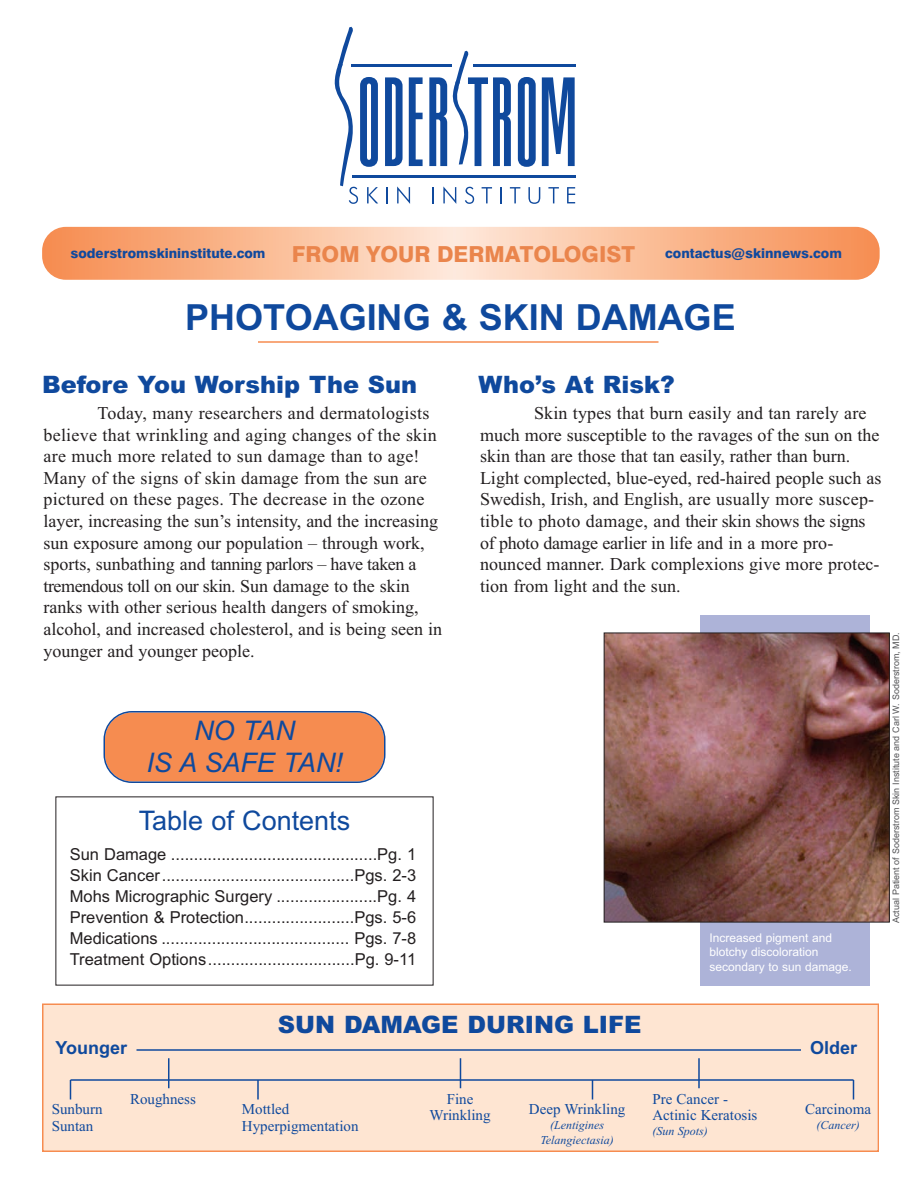
<style>
.page{position:relative;width:918px;height:1188px;background:#fff}
.page>*{position:absolute;margin:0;border:0;box-sizing:border-box;transform-origin:0 0}
.t1{font:700 36px "Arial";color:#0f499d}
.t2{font:600 27px "Franklin Gothic";color:#f68c50}
.t3{font:italic 27px/32.4px "Arial";color:#0f499d;text-align:center}
.t4{font:27px "Arial";color:#0f499d}
.t5{font:900 24px "Arial";color:#0f499d}
.t6{font:800 22.05px "Swiss 721 BT";color:#ea854c}
.t7{font:21px "Poor Richard";letter-spacing:-.05em;color:#0f499d}
.t8{font:18px/21.6px "Times New Roman";color:#231f20}
.t9{font:700 18px "Arial";color:#0f499d}
.t10{font:16.5px/21px "Arial";color:#231f20;text-align:justify}
.t11{font:15px/16.5px "Times New Roman";color:#0f499d}
.t12{font:800 13.5px "Swiss 721 BT";color:#10499e}
.t13{font:12px/14.4px "Arial";color:#fff}
.t14{font:italic 12px/15px "Times New Roman";color:#0f499d;text-align:center}
.t15{font:9px "Arial";color:#535355}
</style>
<div class="page">
<div style="left:44px;top:1005px;width:834px;height:145px;background:#fee5d2"></div>
<div style="left:42px;top:1004px;width:837px;height:148px;border:2px solid #f68c50"></div>
<div style="left:700px;top:615px;width:170px;height:371px;background:#adb3d8"></div>
<img style="left:606px;top:635px;width:282px;height:285px">
<div style="left:604px;top:633px;width:286px;height:289px;border:1px solid #231f20"></div>
<svg style="left:104px;top:711px;width:282px;height:72px"></svg>
<hr style="left:136px;top:1049px;width:665px;height:2px;background:#0f499d">
<hr style="left:70px;top:1079px;width:784px;height:2px;background:#0f499d">
<svg style="left:70px;top:1081px;width:1px;height:18px"></svg>
<svg style="left:257px;top:1080px;width:2px;height:19px"></svg>
<svg style="left:592px;top:1081px;width:1px;height:18px"></svg>
<svg style="left:853px;top:1081px;width:1px;height:18px"></svg>
<hr style="left:168px;top:1058px;width:1px;height:30px;background:#0f499d">
<hr style="left:460px;top:1058px;width:1px;height:30px;background:#0f499d">
<hr style="left:698px;top:1058px;width:2px;height:30px;background:#0f499d">
<hr style="left:258px;top:341px;width:400px;height:2px;background:#f68c50">
<svg style="left:385px;top:77px;width:18px;height:89px"></svg>
<svg style="left:409px;top:77px;width:14px;height:89px"></svg>
<svg style="left:429px;top:77px;width:18px;height:89px"></svg>
<svg style="left:453px;top:50px;width:58px;height:116px"></svg>
<svg style="left:518px;top:77px;width:18px;height:90px"></svg>
<svg style="left:542px;top:77px;width:33px;height:89px"></svg>
<svg style="left:335px;top:27px;width:43px;height:177px"></svg>
<svg style="left:386px;top:187px;width:1px;height:16px"></svg>
<svg style="left:397px;top:186px;width:13px;height:18px"></svg>
<svg style="left:432px;top:187px;width:2px;height:16px"></svg>
<svg style="left:443px;top:186px;width:13px;height:18px"></svg>
<svg style="left:465px;top:187px;width:9px;height:17px"></svg>
<svg style="left:482px;top:187px;width:10px;height:16px"></svg>
<svg style="left:500px;top:187px;width:2px;height:16px"></svg>
<svg style="left:510px;top:187px;width:10px;height:16px"></svg>
<svg style="left:528px;top:187px;width:12px;height:17px"></svg>
<svg style="left:548px;top:187px;width:11px;height:16px"></svg>
<svg style="left:567px;top:187px;width:8px;height:16px"></svg>
<hr style="left:352px;top:175px;width:224px;height:3px;background:#0f499d">
<hr style="left:473px;top:64px;width:103px;height:2px;background:#0f499d">
<hr style="left:352px;top:64px;width:100px;height:2px;background:#0f499d">
<svg style="left:42px;top:227px;width:838px;height:53px"></svg>
<p class="t7" style="left:52px;top:242px;width:225px">SoderstromSkinInstitute.com</p>
<p class="t2" style="left:315px;top:236px;width:296px">From Your Dermatologist</p>
<p class="t7" style="left:693px;top:242px;width:179px">contactus@skinnews.com</p>
<p class="t1" style="left:185px;top:294px;width:552px">PHOTOAGING &amp; SKIN DAMAGE</p>
<p class="t12" style="left:70px;top:245px;width:196px">soderstromskininstitute.com</p>
<p class="t6" style="left:292px;top:241px;width:345px">FROM YOUR DERMATOLOGIST</p>
<p class="t12" style="left:665px;top:245px;width:178px">contactus@skinnews.com</p>
<p class="t5" style="left:42px;top:367px;width:377px">Before You Worship The Sun</p>
<p class="t5" style="left:479px;top:367px;width:198px">Who’s At Risk?</p>
<p class="t8" style="left:44px;top:402px;width:400px;text-indent:54px">Today, many researchers and dermatologists believe that wrinkling and aging changes of the skin are much more related to sun damage than to age!<br>Many of the signs of skin damage from the sun are pictured on these pages. The decrease in the ozone layer, increasing the sun’s intensity, and the increasing sun exposure among our population – through work, sports, sunbathing and tanning parlors – have taken a tremendous toll on our skin. Sun damage to the skin ranks with other serious health dangers of smoking, alcohol, and increased cholesterol, and is being seen in younger and younger people.</p>
<p class="t8" style="left:480px;top:402px;width:403px;text-indent:54px">Skin types that burn easily and tan rarely are much more susceptible to the ravages of the sun on the skin than are those that tan easily, rather than burn.<br>Light complected, blue-eyed, red-haired people such as Swedish, Irish, and English, are usually more suscep&shy;tible to photo damage, and their skin shows the signs of photo damage earlier in life and in a more pro&shy;nounced manner. Dark complexions give more protec&shy;tion from light and the sun.</p>
<p class="t3" style="left:146px;top:714px;width:199px">NO TAN<br>IS A SAFE TAN!</p>
<p class="t4" style="left:139px;top:803px;width:213px">Table of Contents</p>
<p class="t10" style="left:70px;top:844px;width:348px">Sun Damage .............................................Pg. 1<br>Skin Cancer..........................................Pgs. 2-3<br>Mohs Micrographic Surgery ......................Pg. 4<br>Prevention &amp; Protection........................Pgs. 5-6<br>Medications ......................................... Pgs. 7-8<br>Treatment Options................................Pg. 9-11</p>
<p class="t13" style="left:710px;top:930px;width:144px">Increased pigment and blotchy discoloration secondary to sun damage.</p>
<p class="t15" style="left:890px;top:923px;width:292px;rotate:-90deg">Actual Patient of Soderstrom Skin Institute and Carl W. Soderstrom, MD.</p>
<p class="t5" style="left:278px;top:1007px;width:365px">SUN DAMAGE DURING LIFE</p>
<p class="t9" style="left:56px;top:1036px;width:73px">Younger</p>
<p class="t9" style="left:810px;top:1036px;width:49px">Older</p>
<p class="t11" style="left:52px;top:1101px;width:52px">Sunburn<br>Suntan</p>
<p class="t11" style="left:130px;top:1090px;width:67px">Roughness</p>
<p class="t11" style="left:242px;top:1101px;width:118px">Mottled<br>Hyperpigmentation</p>
<p class="t11" style="left:430px;top:1090px;width:63px;text-align:center">Fine<br>Wrinkling</p>
<p class="t11" style="left:529px;top:1101px;width:98px">Deep Wrinkling</p>
<p class="t14" style="left:540px;top:1118px;width:75px">(Lentigines<br>Telangiectasia)</p>
<p class="t11" style="left:652px;top:1090px;width:106px">Pre Cancer -<br>Actinic Keratosis</p>
<p class="t14" style="left:652px;top:1124px;width:57px">(Sun Spots)</p>
<p class="t11" style="left:805px;top:1101px;width:67px">Carcinoma</p>
<p class="t14" style="left:816px;top:1118px;width:45px">(Cancer)</p>
</div>
